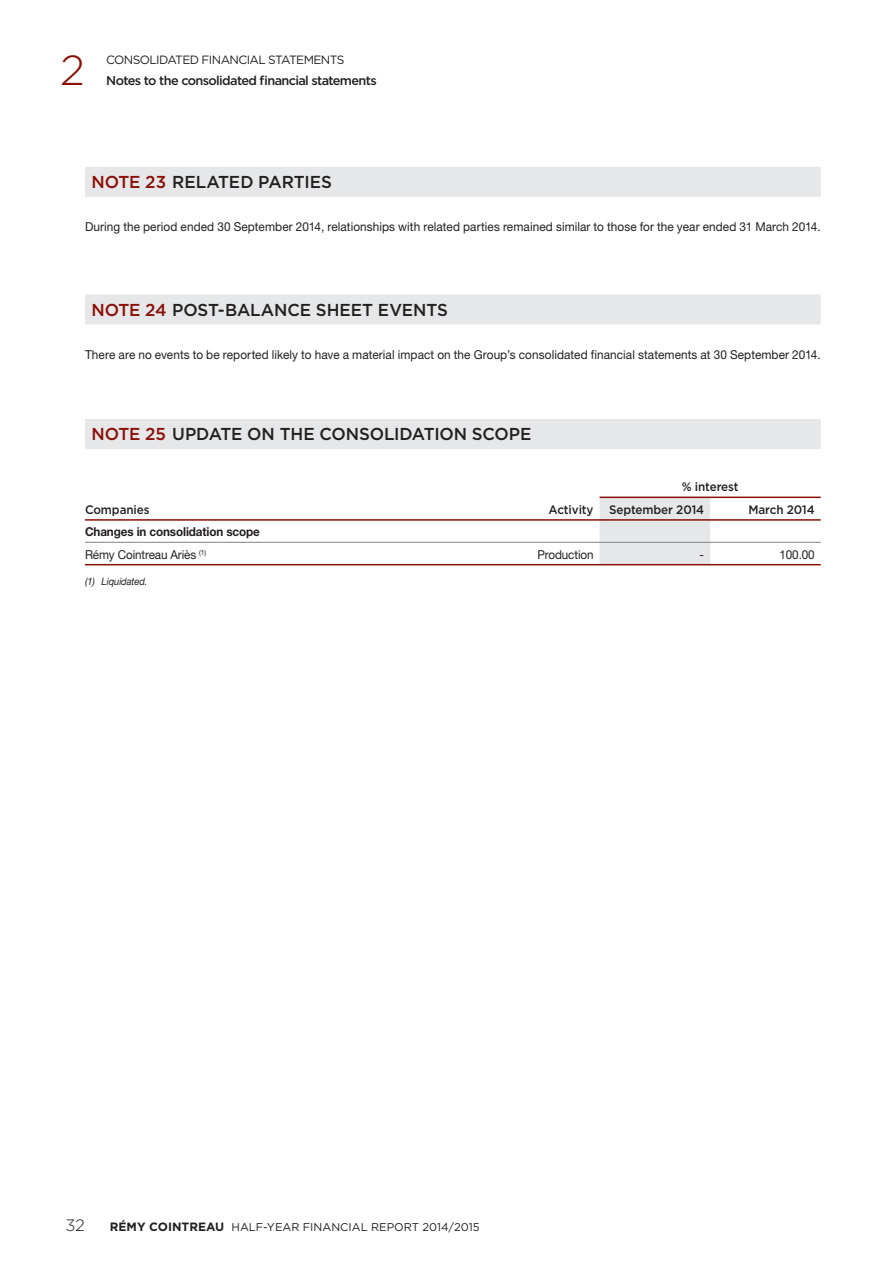
<style>
.page{position:relative;width:893px;height:1263px;background:#fff}
.page>*{position:absolute;margin:0;border:0;box-sizing:border-box;transform-origin:0 0}
.t1{font:300 42px "Gotham";color:#8c0e05}
.t2{font:500 17.25px "Gotham";letter-spacing:-.01em;color:#231f20}
.t3{font:300 16.5px "Gotham";color:#231f20}
.t4{font:500 12.75px "Gotham";letter-spacing:-.05em;color:#231f20}
.t5{font:12.3px "Helvetica Neue LT Std";letter-spacing:.005em;color:#231f20;scale:.96 1}
.t6{font:500 12.3px/22.6px "Gotham";letter-spacing:-.01em;color:#231f20;scale:.95 1}
.t7{font:700 12.3px/22.4px "Helvetica Neue LT Std";letter-spacing:-.01em;color:#231f20;scale:.95 1}
.t8{font:12.3px "Helvetica Neue LT Std";letter-spacing:.005em;color:#231f20;scale:.95 1}
.t9{font:12px "Gotham";letter-spacing:-.05em;color:#231f20}
.t10{font:11.25px "Gotham";color:#231f20}
.t11{font:italic 10.2px "Helvetica Neue LT Std";letter-spacing:-.01em;color:#231f20;scale:.92 1}
.s1{color:#8c0e05}
.s2{font-weight:400}
.s3{font-weight:700;font-size:12px}
</style>
<div class="page">
<div style="left:85px;top:167px;width:736px;height:30px;background:#e6e7e8"></div>
<div style="left:85px;top:294px;width:736px;height:30px;background:#e6e7e8"></div>
<div style="left:85px;top:419px;width:736px;height:30px;background:#e6e7e8"></div>
<div style="left:600px;top:498px;width:110px;height:66px;background:#e6e7e8"></div>
<hr style="left:600px;top:497px;width:221px;height:1px;background:#8c0e05">
<hr style="left:85px;top:519px;width:736px;height:2px;background:#8c0e05">
<hr style="left:85px;top:564px;width:736px;height:1px;background:#8c0e05">
<hr style="left:85px;top:542px;width:736px;height:1px;background:#808285">
<h1 class="t1" style="left:60px;top:51px;width:26px">2</h1>
<p class="t9" style="left:106px;top:54px;width:240px">CONSOLIDATED FINANCIAL STATEMENTS</p>
<p class="t4" style="left:106px;top:75px;width:272px">Notes to the consolidated financial statements</p>
<h2 class="t2" style="left:91px;top:175px;width:242px"><span class="s1">NOTE 23</span> RELATED PARTIES</h2>
<p class="t5" style="left:85px;top:223px;width:768px">During the period ended 30 September 2014, relationships with related parties remained similar to those for the year ended 31 March 2014.</p>
<h2 class="t2" style="left:91px;top:302px;width:358px"><span class="s1">NOTE 24</span> POST-BALANCE SHEET EVENTS</h2>
<p class="t5" style="left:85px;top:350px;width:768px">There are no events to be reported likely to have a material impact on the Group’s consolidated financial statements at 30 September 2014.</p>
<h2 class="t2" style="left:91px;top:427px;width:441px"><span class="s1">NOTE 25</span> UPDATE ON THE CONSOLIDATION SCOPE</h2>
<p class="t6" style="left:85px;top:499px;width:69px">Companies</p>
<p class="t6" style="left:549px;top:499px;width:49px">Activity</p>
<p class="t6" style="left:609px;top:477px;width:138px;text-indent:73px">% interest<br>September 2014</p>
<p class="t6" style="left:748px;top:499px;width:71px">March 2014</p>
<p class="t7" style="left:85px;top:522px;width:186px">Changes in consolidation scope<br><span class="s2">Rémy Cointreau Ariès</span> <sup>(1)</sup></p>
<p class="t11" style="left:85px;top:577px;width:69px">(1) Liquidated.</p>
<p class="t8" style="left:537px;top:550px;width:61px">Production</p>
<p class="t8" style="left:700px;top:550px;width:6px">-</p>
<p class="t8" style="left:779px;top:550px;width:38px">100.00</p>
<h3 class="t3" style="left:65px;top:1217px;width:21px">32</h3>
<p class="t10" style="left:110px;top:1222px;width:371px"><span class="s3">RÉMY COINTREAU</span> HALF-YEAR FINANCIAL REPORT 2014/2015</p>
</div>
